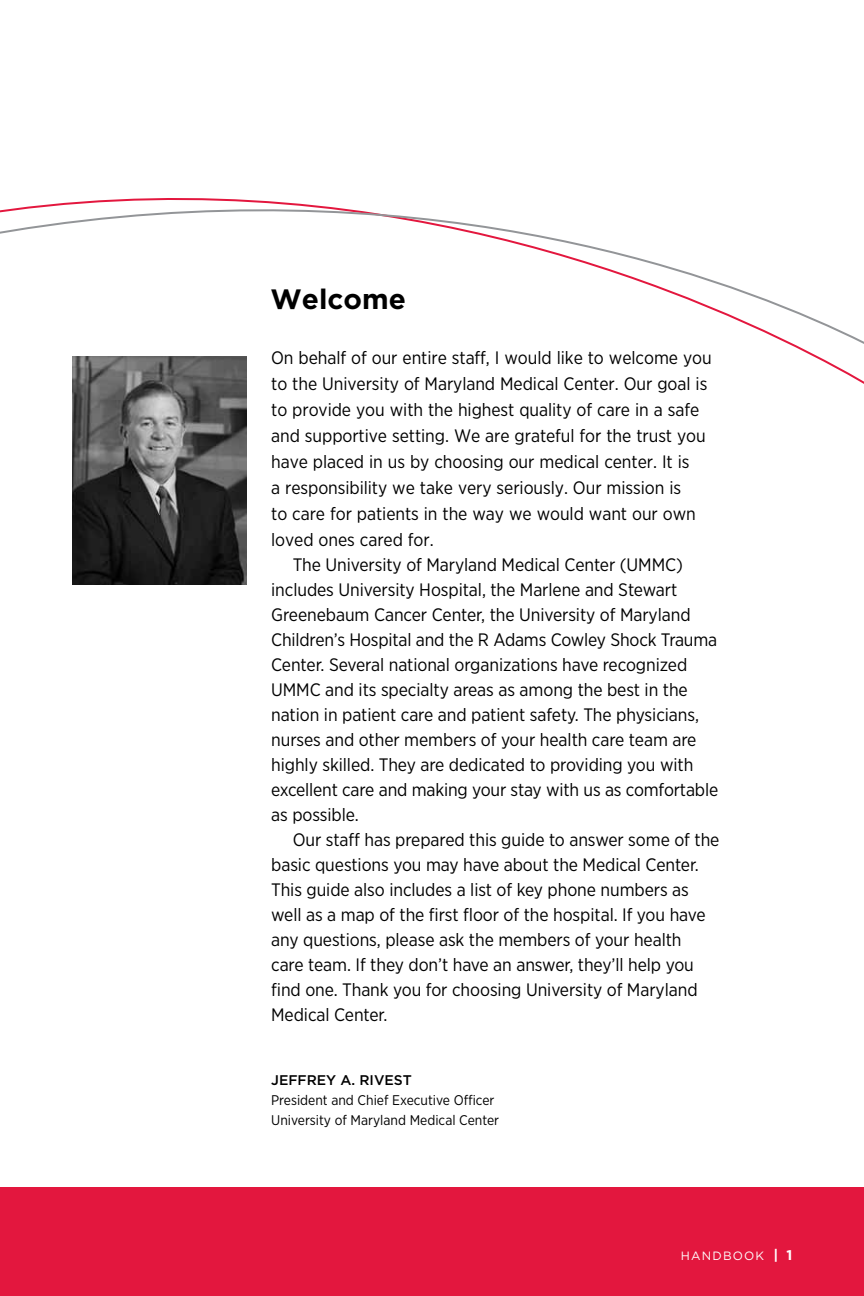
<style>
.page{position:relative;width:864px;height:1296px;background:#fff}
.page>*{position:absolute;margin:0;border:0;box-sizing:border-box;transform-origin:0 0}
.t1{font:700 28px "Gotham";color:#000}
.t2{font:18px "Gotham Narrow";letter-spacing:-.005em;color:#000}
.t3{font:14px/20px "Gotham Narrow";color:#000}
.t4{font:500 14px "Gotham";color:#000}
.t5{font:12px "Gotham";letter-spacing:.1em;color:#fff}
.s1{font-weight:700;font-size:14px}
</style>
<div class="page">
<div style="left:0;top:1187px;width:864px;height:109px;background:#e3173e"></div>
<svg style="left:0;top:198px;width:864px;height:387px"></svg>
<h1 class="t1" style="left:270px;top:280px;width:137px">Welcome</h1>
<p class="t2" style="left:271px;top:346px;width:442px">On behalf of our entire staff, I would like to welcome you</p>
<p class="t2" style="left:271px;top:372px;width:438px">to the University of Maryland Medical Center. Our goal is</p>
<p class="t2" style="left:271px;top:398px;width:430px">to provide you with the highest quality of care in a safe</p>
<p class="t2" style="left:271px;top:424px;width:436px">and supportive setting. We are grateful for the trust you</p>
<p class="t2" style="left:271px;top:450px;width:420px">have placed in us by choosing our medical center. It is</p>
<p class="t2" style="left:271px;top:476px;width:411px">a responsibility we take very seriously. Our mission is</p>
<p class="t2" style="left:271px;top:502px;width:426px">to care for patients in the way we would want our own</p>
<p class="t2" style="left:271px;top:528px;width:164px">loved ones cared for.</p>
<p class="t2" style="left:293px;top:553px;width:392px">The University of Maryland Medical Center (UMMC)</p>
<p class="t2" style="left:271px;top:578px;width:408px">includes University Hospital, the Marlene and Stewart</p>
<p class="t2" style="left:271px;top:603px;width:421px">Greenebaum Cancer Center, the University of Maryland</p>
<p class="t2" style="left:271px;top:628px;width:448px">Children’s Hospital and the R Adams Cowley Shock Trauma</p>
<p class="t2" style="left:271px;top:653px;width:418px">Center. Several national organizations have recognized</p>
<p class="t2" style="left:271px;top:678px;width:418px">UMMC and its specialty areas as among the best in the</p>
<p class="t2" style="left:271px;top:703px;width:429px">nation in patient care and patient safety. The physicians,</p>
<p class="t2" style="left:271px;top:728px;width:427px">nurses and other members of your health care team are</p>
<p class="t2" style="left:271px;top:753px;width:424px">highly skilled. They are dedicated to providing you with</p>
<p class="t2" style="left:271px;top:778px;width:449px">excellent care and making your stay with us as comfortable</p>
<p class="t2" style="left:271px;top:803px;width:89px">as possible.</p>
<p class="t2" style="left:293px;top:828px;width:428px">Our staff has prepared this guide to answer some of the</p>
<p class="t2" style="left:271px;top:853px;width:429px">basic questions you may have about the Medical Center.</p>
<p class="t2" style="left:271px;top:878px;width:419px">This guide also includes a list of key phone numbers as</p>
<p class="t2" style="left:271px;top:903px;width:436px">well as a map of the first floor of the hospital. If you have</p>
<p class="t2" style="left:271px;top:928px;width:412px">any questions, please ask the members of your health</p>
<p class="t2" style="left:271px;top:953px;width:424px">care team. If they don’t have an answer, they’ll help you</p>
<p class="t2" style="left:271px;top:978px;width:428px">find one. Thank you for choosing University of Maryland</p>
<p class="t2" style="left:271px;top:1003px;width:118px">Medical Center.</p>
<p class="t4" style="left:271px;top:1071px;width:142px">JEFFREY A. RIVEST</p>
<p class="t3" style="left:271px;top:1090px;width:229px">President and Chief Executive Officer<br>University of Maryland Medical Center</p>
<p class="t5" style="left:681px;top:1248px;width:113px">HANDBOOK <span class="s1">| 1</span></p>
</div>
